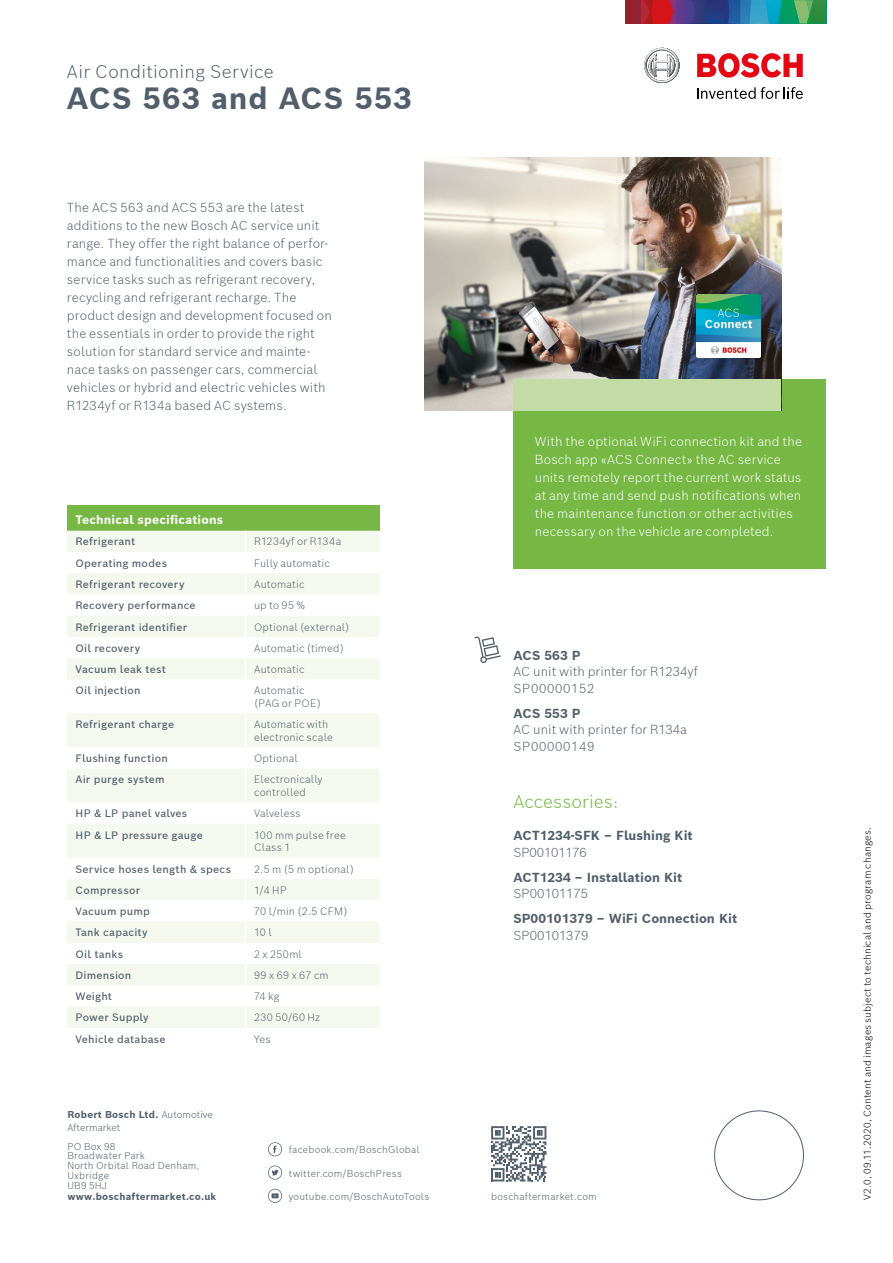
<style>
.page{position:relative;width:893px;height:1263px;background:#fff}
.page>*{position:absolute;margin:0;border:0;box-sizing:border-box;transform-origin:0 0}
.t1{font:700 30px "Bosch Sans";letter-spacing:.035em;color:#525f6b}
.t2{font:300 18px "Bosch Sans";letter-spacing:.015em;color:#525f6b}
.t3{font:300 18px "Bosch Sans";letter-spacing:.005em;color:#76b843}
.t4{font:300 12.75px/18px "Bosch Sans";letter-spacing:.01em;color:#525f6b}
.t5{font:300 12.75px/18px "Bosch Sans";letter-spacing:.01em;color:#fff}
.t6{font:700 12.75px "Bosch Sans";color:#525f6b}
.t7{font:700 12px "Bosch Sans";letter-spacing:.015em;color:#fff}
.t8{font:500 10.5px "Bosch Sans";letter-spacing:.02em;color:#525f6b}
.t9{font:300 10.5px/12.8px "Bosch Sans";letter-spacing:.015em;color:#525f6b}
.t10{font:300 9.75px/9.8px "Bosch Sans";letter-spacing:.02em;color:#525f6b}
.t11{font:300 9.75px "Bosch Sans";letter-spacing:.02em;color:#000}
.t12{font:300 9.75px/13.5px "Bosch Sans";color:#525f6b}
.t13{font:700 9.75px "Bosch Sans";letter-spacing:.025em;color:#525f6b}
.s1{font-weight:700}
</style>
<div class="page">
<svg style="left:625px;top:0;width:201px;height:23px;background:#505f72"></svg>
<svg style="left:644px;top:48px;width:36px;height:35px"></svg>
<svg style="left:697px;top:87px;width:106px;height:12px"></svg>
<svg style="left:697px;top:53px;width:106px;height:25px"></svg>
<svg style="left:268px;top:1142px;width:14px;height:14px"></svg>
<svg style="left:268px;top:1165px;width:14px;height:14px"></svg>
<svg style="left:268px;top:1189px;width:14px;height:14px"></svg>
<svg style="left:491px;top:1126px;width:55px;height:55px"></svg>
<div style="left:67px;top:505px;width:312px;height:26px;background:#76b843"></div>
<svg style="left:67px;top:531px;width:312px;height:497px;fill:#f4f8ef"></svg>
<svg style="left:245px;top:531px;width:1px;height:148px"></svg>
<hr style="left:245px;top:679px;width:1px;height:34px;background:#fff">
<hr style="left:245px;top:713px;width:1px;height:34px;background:#fff">
<svg style="left:245px;top:747px;width:1px;height:22px"></svg>
<hr style="left:245px;top:769px;width:1px;height:33px;background:#fff">
<svg style="left:245px;top:802px;width:1px;height:22px"></svg>
<hr style="left:245px;top:824px;width:1px;height:34px;background:#fff">
<svg style="left:245px;top:858px;width:1px;height:170px"></svg>
<div style="left:513px;top:379px;width:313px;height:189px;background:#76b843"></div>
<img style="left:424px;top:158px;width:357px;height:252px">
<div style="left:513px;top:379px;width:268px;height:31px;background:#c3dca5"></div>
<div style="left:683px;top:280px;width:91px;height:92px;background:#000;opacity:.3"></div>
<img style="left:697px;top:294px;width:63px;height:64px">
<svg style="left:475px;top:636px;width:26px;height:27px"></svg>
<h2 class="t2" style="left:67px;top:59px;width:208px">Air Conditioning Service</h2>
<h1 class="t1" style="left:67px;top:78px;width:346px">ACS 563 and ACS 553</h1>
<p class="t4" style="left:67px;top:198px;width:266px">The ACS 563 and ACS 553 are the latest additions to the new Bosch AC service unit range. They offer the right balance of perfor&shy;mance and functionalities and covers basic service tasks such as refrigerant recovery, recycling and refrigerant recharge. The product design and development focused on the essentials in order to provide the right solution for standard service and mainte&shy;nace tasks on passenger cars, commercial vehicles or hybrid and electric vehicles with R1234yf or R134a based AC systems.</p>
<p class="t7" style="left:75px;top:512px;width:149px">Technical specifications</p>
<p class="t8" style="left:75px;top:535px;width:61px">Refrigerant</p>
<p class="t9" style="left:254px;top:535px;width:89px">R1234yf or R134a</p>
<p class="t8" style="left:75px;top:556px;width:93px">Operating modes</p>
<p class="t9" style="left:254px;top:556px;width:77px">Fully automatic</p>
<p class="t8" style="left:75px;top:577px;width:111px">Refrigerant recovery</p>
<p class="t9" style="left:254px;top:577px;width:52px">Automatic</p>
<p class="t8" style="left:75px;top:598px;width:122px">Recovery performance</p>
<p class="t9" style="left:254px;top:599px;width:53px">up to 95 %</p>
<p class="t8" style="left:75px;top:620px;width:113px">Refrigerant identifier</p>
<p class="t9" style="left:254px;top:620px;width:97px">Optional (external)</p>
<p class="t8" style="left:75px;top:641px;width:66px">Oil recovery</p>
<p class="t9" style="left:254px;top:641px;width:92px">Automatic (timed)</p>
<p class="t8" style="left:75px;top:662px;width:92px">Vacuum leak test</p>
<p class="t9" style="left:254px;top:662px;width:52px">Automatic</p>
<p class="t8" style="left:75px;top:683px;width:67px">Oil injection</p>
<p class="t9" style="left:254px;top:684px;width:69px">Automatic (PAG or POE)</p>
<p class="t8" style="left:75px;top:717px;width:100px">Refrigerant charge</p>
<p class="t9" style="left:254px;top:718px;width:80px">Automatic with electronic scale</p>
<p class="t8" style="left:75px;top:751px;width:94px">Flushing function</p>
<p class="t9" style="left:254px;top:752px;width:45px">Optional</p>
<p class="t8" style="left:75px;top:772px;width:91px">Air purge system</p>
<p class="t9" style="left:254px;top:773px;width:70px">Electronically controlled</p>
<p class="t8" style="left:75px;top:806px;width:113px">HP &amp; LP panel valves</p>
<p class="t9" style="left:254px;top:807px;width:48px">Valveless</p>
<p class="t8" style="left:75px;top:828px;width:129px">HP &amp; LP pressure gauge</p>
<p class="t9" style="left:254px;top:828px;width:93px">100 mm pulse free<br>Class 1</p>
<p class="t8" style="left:75px;top:862px;width:157px">Service hoses length &amp; specs</p>
<p class="t9" style="left:254px;top:862px;width:101px">2.5 m (5 m optional)</p>
<p class="t8" style="left:75px;top:883px;width:66px">Compressor</p>
<p class="t9" style="left:254px;top:883px;width:34px">1/4 HP</p>
<p class="t8" style="left:75px;top:904px;width:76px">Vacuum pump</p>
<p class="t9" style="left:254px;top:904px;width:95px">70 l/min (2.5 CFM)</p>
<p class="t8" style="left:75px;top:925px;width:74px">Tank capacity</p>
<p class="t9" style="left:254px;top:926px;width:19px">10 l</p>
<p class="t8" style="left:75px;top:947px;width:49px">Oil tanks</p>
<p class="t9" style="left:254px;top:947px;width:49px">2 x 250ml</p>
<p class="t8" style="left:75px;top:968px;width:57px">Dimension</p>
<p class="t9" style="left:254px;top:968px;width:76px">99 x 69 x 67 cm</p>
<p class="t8" style="left:75px;top:989px;width:38px">Weight</p>
<p class="t9" style="left:254px;top:989px;width:27px">74 kg</p>
<p class="t8" style="left:75px;top:1010px;width:75px">Power Supply</p>
<p class="t9" style="left:254px;top:1011px;width:68px">230 50/60 Hz</p>
<p class="t8" style="left:75px;top:1032px;width:92px">Vehicle database</p>
<p class="t9" style="left:254px;top:1032px;width:18px">Yes</p>
<p class="t5" style="left:535px;top:432px;width:269px">With the optional WiFi connection kit and the Bosch app «ACS Connect» the AC service units remotely report the current work status at any time and send push notifications when the maintenance function or other activities necessary on the vehicle are completed.</p>
<p class="t6" style="left:513px;top:646px;width:69px">ACS 563 P</p>
<p class="t4" style="left:513px;top:663px;width:186px;line-height:16.5px">AC unit with printer for R1234yf<br>SP00000152</p>
<p class="t6" style="left:513px;top:704px;width:69px">ACS 553 P</p>
<p class="t4" style="left:513px;top:721px;width:175px;line-height:16.5px">AC unit with printer for R134a<br>SP00000149</p>
<h2 class="t3" style="left:513px;top:790px;width:106px">Accessories:</h2>
<p class="t6" style="left:513px;top:827px;width:181px">ACT1234-SFK – Flushing Kit</p>
<p class="t4" style="left:513px;top:843px;width:75px">SP00101176</p>
<p class="t6" style="left:513px;top:869px;width:170px">ACT1234 – Installation Kit</p>
<p class="t4" style="left:513px;top:884px;width:76px">SP00101175</p>
<p class="t6" style="left:513px;top:910px;width:225px">SP00101379 – WiFi Connection Kit</p>
<p class="t4" style="left:513px;top:926px;width:76px">SP00101379</p>
<p class="t12" style="left:67px;top:1107px;width:147px"><span class="s1">Robert Bosch Ltd.</span> Automotive<br>Aftermarket</p>
<p class="t10" style="left:67px;top:1141px;width:134px">PO Box 98<br>Broadwater Park<br>North Orbital Road Denham,<br>Uxbridge<br>UB9 5HJ</p>
<p class="t13" style="left:67px;top:1189px;width:151px">www.boschaftermarket.co.uk</p>
<p class="t10" style="left:289px;top:1144px;width:132px">facebook.com/BoschGlobal</p>
<p class="t10" style="left:289px;top:1168px;width:115px">twitter.com/BoschPress</p>
<p class="t10" style="left:289px;top:1191px;width:142px">youtube.com/BoschAutoTools</p>
<p class="t10" style="left:491px;top:1191px;width:107px">boschaftermarket.com</p>
<p class="t11" style="left:861px;top:1200px;width:374px;rotate:-90deg">V2.0, 09.11.2020, Content and images subject to technical and program changes.</p>
</div>
